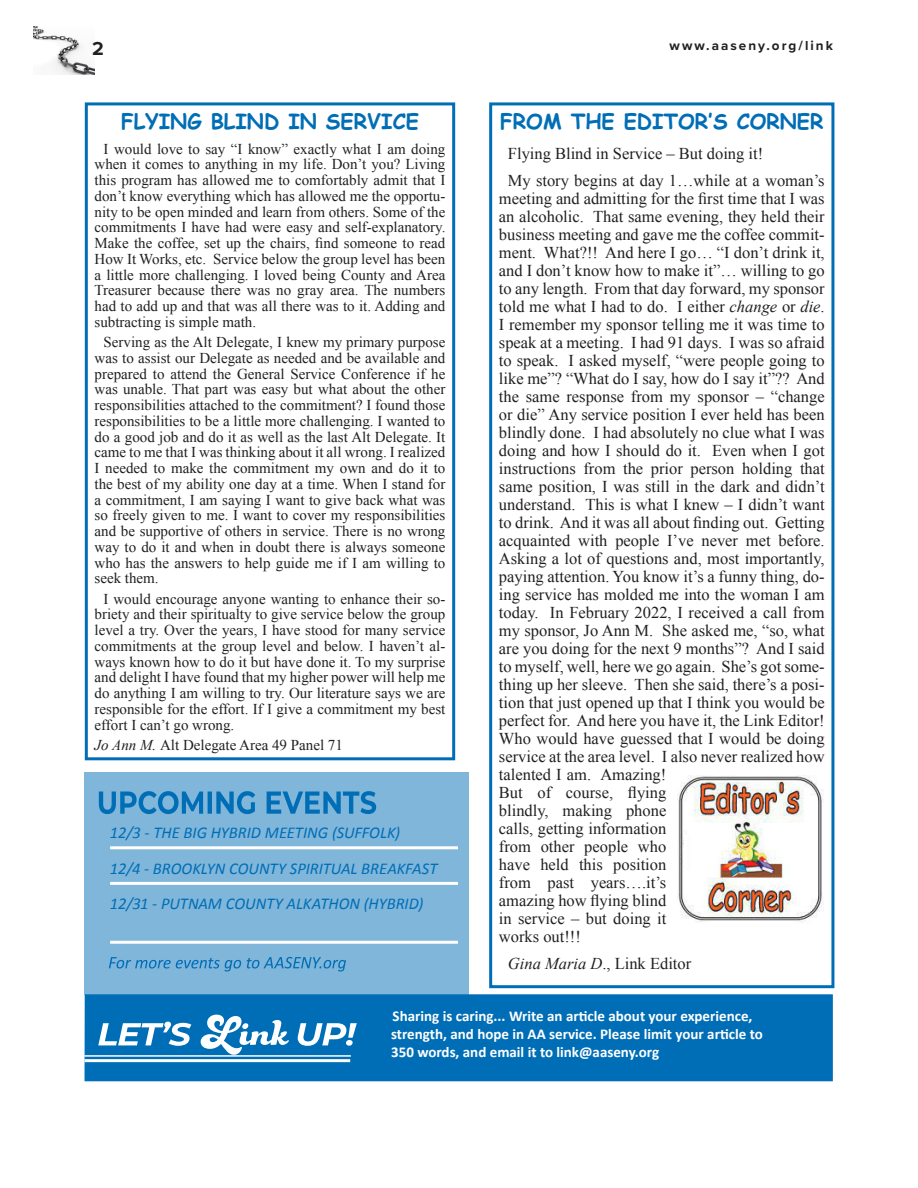
<style>
.page{position:relative;width:918px;height:1188px;background:#fff}
.page>*{position:absolute;margin:0;border:0;box-sizing:border-box;transform-origin:0 0}
.t1{font:700 21px "Comic Sans MS";color:#006eb6}
.t2{font:700 19.5px "Proxima Nova";color:#231f20}
.t3{font:16.5px/18px "Times New Roman";color:#231f20}
.t4{font:italic 16.5px/35.2px "Calibri";color:#006eb6}
.t5{font:15px/15.8px "Times New Roman";color:#231f20;text-align:justify}
.t6{font:700 15px/18px "Calibri";color:#fff}
.t7{font:700 13.5px "Proxima Nova";letter-spacing:.15em;color:#231f20}
.s1{font-style:italic}
</style>
<div class="page">
<img style="left:33px;top:27px;width:62px;height:48px">
<div style="left:84px;top:772px;width:385px;height:223px;background:#80b6da"></div>
<svg style="left:99px;top:791px;width:277px;height:23px"></svg>
<hr style="left:110px;top:882px;width:348px;height:3px;background:#fff">
<hr style="left:110px;top:941px;width:348px;height:3px;background:#fff">
<svg style="left:109px;top:957px;width:237px;height:15px"></svg>
<hr style="left:110px;top:846px;width:348px;height:3px;background:#fff">
<div style="left:85px;top:994px;width:748px;height:87px;background:#006eb6"></div>
<hr style="left:84px;top:1055px;width:267px;height:2px;background:#fff">
<hr style="left:85px;top:1059px;width:265px;height:3px;background:#fff">
<svg style="left:98px;top:1015px;width:259px;height:40px"></svg>
<div style="left:489px;top:102px;width:345px;height:886px;border:3px solid #006eb6"></div>
<div style="left:85px;top:102px;width:370px;height:658px;border:3px solid #006eb6"></div>
<img style="left:678px;top:775px;width:146px;height:147px">
<h2 class="t2" style="left:92px;top:34px;width:13px">2</h2>
<p class="t7" style="left:670px;top:35px;width:165px">www.aaseny.org/link</p>
<h1 class="t1" style="left:121px;top:106px;width:299px">FLYING BLIND IN SERVICE</h1>
<p class="t5" style="left:95px;top:141px;width:352px;text-indent:9px">I would love to say “I know” exactly what I am doing when it comes to anything in my life. Don’t you? Living this program has allowed me to comfortably admit that I don’t know everything which has allowed me the opportu&shy;nity to be open minded and learn from others. Some of the commitments I have had were easy and self-explanatory.<br>Make the coffee, set up the chairs, find someone to read How It Works, etc. Service below the group level has been a little more challenging. I loved being County and Area Treasurer because there was no gray area. The numbers had to add up and that was all there was to it. Adding and subtracting is simple math.</p>
<p class="t5" style="left:95px;top:334px;width:352px;text-indent:9px">Serving as the Alt Delegate, I knew my primary purpose was to assist our Delegate as needed and be available and prepared to attend the General Service Conference if he was unable. That part was easy but what about the other responsibilities attached to the commitment? I found those responsibilities to be a little more challenging. I wanted to do a good job and do it as well as the last Alt Delegate. It came to me that I was thinking about it all wrong. I realized I needed to make the commitment my own and do it to the best of my ability one day at a time. When I stand for a commitment, I am saying I want to give back what was so freely given to me. I want to cover my responsibilities and be supportive of others in service. There is no wrong way to do it and when in doubt there is always someone who has the answers to help guide me if I am willing to seek them.</p>
<p class="t5" style="left:95px;top:591px;width:352px;text-indent:9px">I would encourage anyone wanting to enhance their so&shy;briety and their spiritualty to give service below the group level a try. Over the years, I have stood for many service commitments at the group level and below. I haven’t al&shy;ways known how to do it but have done it. To my surprise and delight I have found that my higher power will help me do anything I am willing to try. Our literature says we are responsible for the effort. If I give a commitment my best effort I can’t go wrong.</p>
<p class="t5" style="left:95px;top:737px;width:250px"><span class="s1">Jo Ann M.</span> Alt Delegate Area 49 Panel 71</p>
<p class="t4" style="left:110px;top:815px;width:329px">12/3 - THE BIG HYBRID MEETING (SUFFOLK)<br>12/4 - BROOKLYN COUNTY SPIRITUAL BREAKFAST<br>12/31 - PUTNAM COUNTY ALKATHON (HYBRID)</p>
<h1 class="t1" style="left:500px;top:106px;width:325px">FROM THE EDITOR’S CORNER</h1>
<p class="t3" style="left:508px;top:140px;width:318px;line-height:27px">Flying Blind in Service – But doing it!<br>My story begins at day 1…while at a woman’s</p>
<p class="t3" style="left:499px;top:189px;width:327px">meeting and admitting for the first time that I was an alcoholic. That same evening, they held their business meeting and gave me the coffee commit&shy;ment. What?!! And here I go… “I don’t drink it, and I don’t know how to make it”… willing to go to any length. From that day forward, my sponsor told me what I had to do. I either <span class="s1">change</span> or <span class="s1">die</span>.<br>I remember my sponsor telling me it was time to speak at a meeting. I had 91 days. I was so afraid to speak. I asked myself, “were people going to like me”? “What do I say, how do I say it”?? And the same response from my sponsor – “change or die” Any service position I ever held has been blindly done. I had absolutely no clue what I was doing and how I should do it. Even when I got instructions from the prior person holding that same position, I was still in the dark and didn’t understand. This is what I knew – I didn’t want to drink. And it was all about finding out. Getting acquainted with people I’ve never met before.<br>Asking a lot of questions and, most importantly, paying attention. You know it’s a funny thing, do&shy;ing service has molded me into the woman I am today. In February 2022, I received a call from my sponsor, Jo Ann M. She asked me, “so, what are you doing for the next 9 months”? And I said to myself, well, here we go again. She’s got some&shy;thing up her sleeve. Then she said, there’s a posi&shy;tion that just opened up that I think you would be perfect for. And here you have it, the Link Editor!<br>Who would have guessed that I would be doing service at the area level. I also never realized how talented I am. Amazing!<br>But of course, flying<br>blindly, making phone<br>calls, getting information<br>from other people who<br>have held this position<br>from past years….it’s<br>amazing how flying blind<br>in service – but doing it<br>works out!!!</p>
<p class="t3" style="left:508px;top:954px;width:185px"><span class="s1">Gina Maria D</span>., Link Editor</p>
<p class="t6" style="left:391px;top:1007px;width:373px">Sharing is caring... Write an article about your experience, strength, and hope in AA service. Please limit your article to<br>350 words, and email it to link@aaseny.org</p>
</div>
